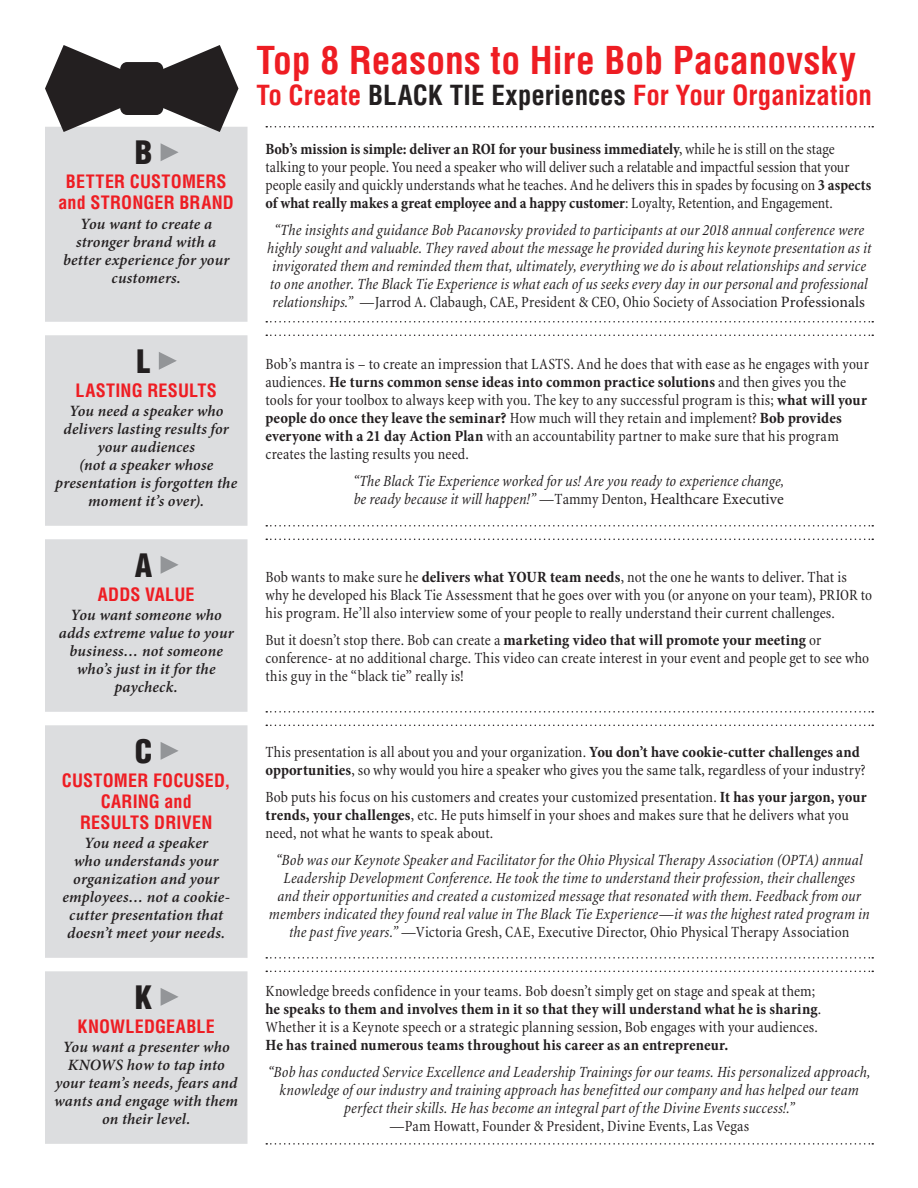
<style>
.page{position:relative;width:918px;height:1188px;background:#fff}
.page>*{position:absolute;margin:0;border:0;box-sizing:border-box;transform-origin:0 0}
.t1{font:700 condensed 37.5px "Helvetica";letter-spacing:.005em;color:#ee1d23}
.t2{font:900 condensed 31.5px "Helvetica";color:#231f20}
.t3{font:700 condensed 27px "Helvetica";color:#ee1d23}
.t4{font:700 condensed 18px/21px "Helvetica";letter-spacing:.01em;color:#ee1d23;text-align:center}
.t5{font:condensed 15.75px/18px "Minion";letter-spacing:.005em;color:#231f20}
.t6{font:italic condensed 15.75px/18px "Minion";letter-spacing:.01em;color:#231f20;text-align:center}
.t7{font:700 condensed 15.75px "Minion Pro";letter-spacing:.005em;color:#231f20}
.t8{font:italic 600 15.75px/18px "Minion Pro";letter-spacing:.01em;color:#231f20;text-align:center}
.s1{color:#231f20}
.s2{font-family:"Minion";font-weight:400}
.s3{font-family:"Minion Pro";font-weight:700}
.s4{font-style:normal}
.s5{font-family:"Minion Pro";font-style:normal;font-stretch:normal}
</style>
<div class="page">
<div style="left:45px;top:127px;width:203px;height:1017px;background:#dcdddf"></div>
<svg style="left:266px;top:126px;width:607px;height:2px"></svg>
<svg style="left:266px;top:321px;width:607px;height:2px"></svg>
<svg style="left:266px;top:335px;width:607px;height:1px"></svg>
<svg style="left:266px;top:525px;width:607px;height:2px"></svg>
<svg style="left:266px;top:539px;width:607px;height:1px"></svg>
<svg style="left:266px;top:711px;width:607px;height:2px"></svg>
<svg style="left:266px;top:725px;width:607px;height:1px"></svg>
<svg style="left:266px;top:957px;width:607px;height:2px"></svg>
<svg style="left:266px;top:971px;width:607px;height:1px"></svg>
<svg style="left:266px;top:1143px;width:607px;height:2px"></svg>
<svg style="left:161px;top:143px;width:18px;height:18px"></svg>
<svg style="left:159px;top:352px;width:18px;height:18px"></svg>
<svg style="left:161px;top:556px;width:18px;height:18px"></svg>
<svg style="left:161px;top:742px;width:18px;height:18px"></svg>
<svg style="left:161px;top:988px;width:18px;height:18px"></svg>
<svg style="left:45px;top:45px;width:193px;height:87px"></svg>
<h2 class="t2" style="left:135px;top:133px;width:19px">B</h2>
<p class="t4" style="left:59px;top:171px;width:177px">BETTER CUSTOMERS and STRONGER BRAND</p>
<p class="t8" style="left:63px;top:215px;width:168px">You want to create a stronger brand with a better experience for your customers.</p>
<h2 class="t2" style="left:137px;top:342px;width:15px">L</h2>
<p class="t4" style="left:76px;top:380px;width:143px">LASTING RESULTS</p>
<p class="t8" style="left:55px;top:402px;width:183px">You need a speaker who delivers lasting results for your audiences<br>(not a speaker whose presentation is forgotten the moment it’s over).</p>
<h2 class="t2" style="left:135px;top:546px;width:19px">A</h2>
<p class="t4" style="left:98px;top:584px;width:98px">ADDS VALUE</p>
<p class="t8" style="left:59px;top:606px;width:176px">You want someone who adds extreme value to your business… not someone who’s just in it for the paycheck.</p>
<h2 class="t2" style="left:135px;top:732px;width:19px">C</h2>
<p class="t4" style="left:62px;top:770px;width:170px">CUSTOMER FOCUSED,<br>CARING and<br>RESULTS DRIVEN</p>
<p class="t8" style="left:62px;top:834px;width:169px">You need a speaker<br>who understands your organization and your employees… not a cookie&shy;cutter presentation that doesn’t meet your needs.</p>
<h2 class="t2" style="left:135px;top:978px;width:19px">K</h2>
<p class="t4" style="left:78px;top:1016px;width:139px">KNOWLEDGEABLE</p>
<p class="t8" style="left:54px;top:1038px;width:185px">You want a presenter who<br>KNOWS how to tap into your team’s needs, fears and wants and engage with them on their level.</p>
<h1 class="t1" style="left:256px;top:38px;width:601px">Top 8 Reasons to Hire Bob Pacanovsky</h1>
<h3 class="t3" style="left:256px;top:79px;width:617px">To Create <span class="s1">BLACK TIE Experiences</span> For Your Organization</h3>
<p class="t7" style="left:266px;top:138px;width:571px">Bob’s mission is simple: deliver an ROI for your business immediately<span class="s2">, while he is still on the stage</span></p>
<p class="t5" style="left:266px;top:158px;width:607px">talking to your people. You need a speaker who will deliver such a relatable and impactful session that your people easily and quickly understands what he teaches. And he delivers this in spades by focusing on <span class="s3">3 aspects</span></p>
<p class="t7" style="left:265px;top:192px;width:569px">of what really makes a great employee and a happy customer<span class="s2">: Loyalty, Retention, and Engagement.</span></p>
<p class="t6" style="left:267px;top:222px;width:606px">“The insights and guidance Bob Pacanovsky provided to participants at our 2018 annual conference were highly sought and valuable. They raved about the message he provided during his keynote presentation as it invigorated them and reminded them that, ultimately, everything we do is about relationships and service to one another. The Black Tie Experience is what each of us seeks every day in our personal and professional relationships.” <span class="s4">—Jarrod A. Clabaugh, CAE, President &amp; CEO, Ohio Society of Association</span> <span class="s5">Professionals</span></p>
<p class="t5" style="left:266px;top:355px;width:605px">Bob’s mantra is – to create an impression that LASTS. And he does that with ease as he engages with your</p>
<p class="t7" style="left:266px;top:371px;width:582px"><span class="s2">audiences.</span> He turns common sense ideas into common practice solutions <span class="s2">and then gives you the</span></p>
<p class="t5" style="left:266px;top:392px;width:603px">tools for your toolbox to always keep with you. The key to any successful program is this; <span class="s3">what will your</span></p>
<p class="t7" style="left:266px;top:407px;width:578px">people do once they leave the seminar? <span class="s2">How much will they retain and implement?</span> Bob provides</p>
<p class="t5" style="left:266px;top:428px;width:575px"><span class="s3">everyone with a 21 day Action Plan</span> with an accountability partner to make sure that his program creates the lasting results you need.</p>
<p class="t6" style="left:353px;top:472px;width:432px;text-align:left">“The Black Tie Experience worked for us! Are you ready to experience change, be ready because it will happen!” <span class="s4">—Tammy Denton,</span> <span class="s5">Healthcare Executive</span></p>
<p class="t5" style="left:265px;top:568px;width:608px">Bob wants to make sure he <span class="s3">delivers what YOUR team needs</span>, not the one he wants to deliver. That is why he developed his Black Tie Assessment that he goes over with you (or anyone on your team), PRIOR to his program. He’ll also interview some of your people to really understand their current challenges.</p>
<p class="t7" style="left:265px;top:629px;width:557px"><span class="s2">But it doesn’t stop there. Bob can create a</span> marketing video that will promote your meeting <span class="s2">or</span></p>
<p class="t5" style="left:265px;top:649px;width:605px">conference- at no additional charge. This video can create interest in your event and people get to see who this guy in the “black tie” really is!</p>
<p class="t5" style="left:266px;top:744px;width:602px">This presentation is all about you and your organization. <span class="s3">You don’t have cookie-cutter challenges and opportunities</span>, so why would you hire a speaker who gives you the same talk, regardless of your industry?</p>
<p class="t5" style="left:266px;top:789px;width:603px">Bob puts his focus on his customers and creates your customized presentation. <span class="s3">It has your jargon, your trends, your challenges</span>, etc. He puts himself in your shoes and makes sure that he delivers what you need, not what he wants to speak about.</p>
<p class="t6" style="left:269px;top:852px;width:602px">“Bob was our Keynote Speaker and Facilitator for the Ohio Physical Therapy Association (OPTA) annual Leadership Development Conference. He took the time to understand their profession, their challenges<br>and their opportunities and created a customized message that resonated with them. Feedback from our members indicated they found real value in The Black Tie Experience—it was the highest rated program in the past five years.” <span class="s4">—Victoria Gresh, CAE, Executive Director, Ohio Physical Therapy Association</span></p>
<p class="t5" style="left:266px;top:982px;width:551px">Knowledge breeds confidence in your teams. Bob doesn’t simply get on stage and speak at them;</p>
<p class="t7" style="left:266px;top:998px;width:557px">he speaks to them and involves them in it so that they will understand what he is sharing<span class="s2">.</span></p>
<p class="t5" style="left:266px;top:1018px;width:554px">Whether it is a Keynote speech or a strategic planning session, Bob engages with your audiences.</p>
<p class="t7" style="left:266px;top:1034px;width:464px">He has trained numerous teams throughout his career as an entrepreneur.</p>
<p class="t6" style="left:268px;top:1063px;width:604px">“Bob has conducted Service Excellence and Leadership Trainings for our teams. His personalized approach, knowledge of our industry and training approach has benefitted our company and has helped our team perfect their skills. He has become an integral part of the Divine Events success!.”</p>
<p class="t5" style="left:389px;top:1117px;width:362px">—Pam Howatt, Founder &amp; President, Divine Events, Las Vegas</p>
</div>
